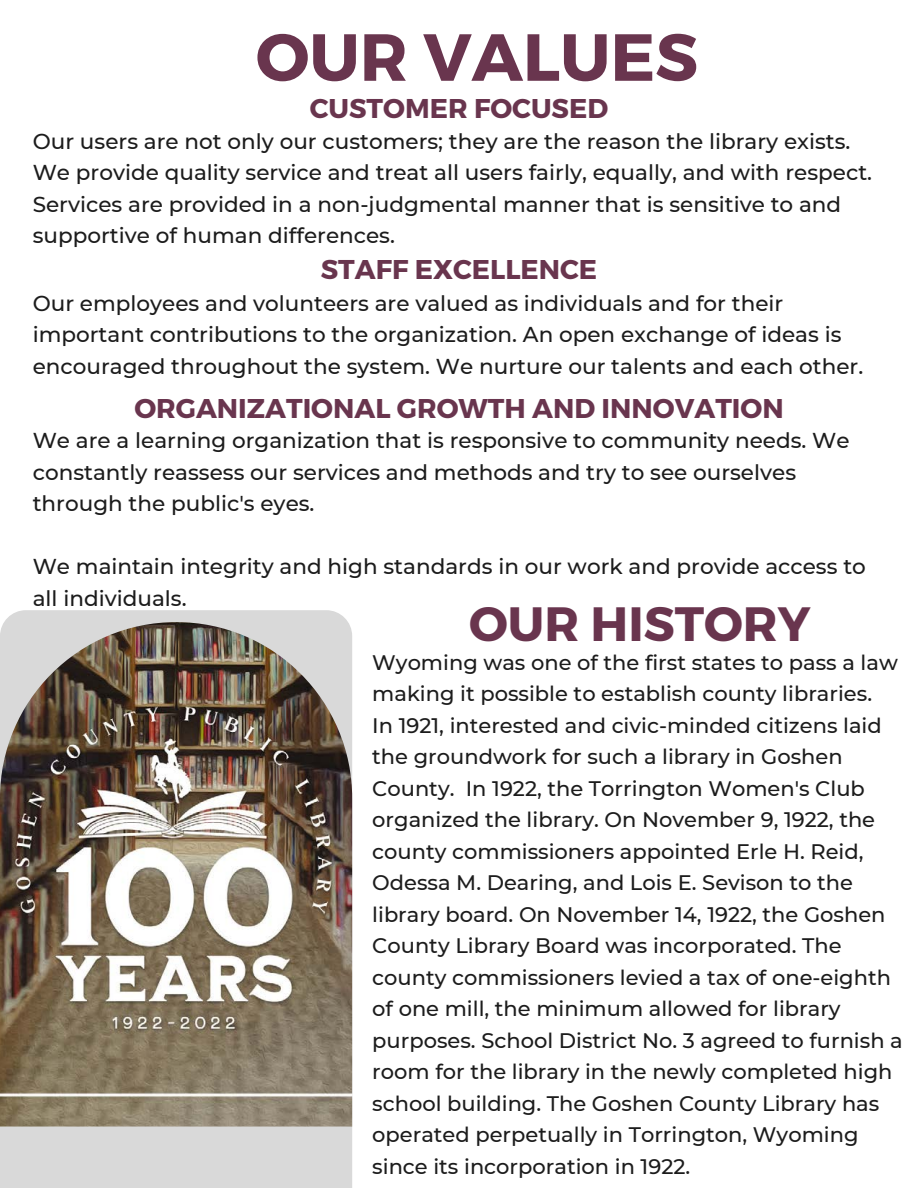
<style>
.page{position:relative;width:918px;height:1188px;background:#fff}
.page>*{position:absolute;margin:0;border:0;box-sizing:border-box;transform-origin:0 0}
.t1{font:700 66.45px "Montserrat";color:#69354e}
.t2{font:700 48.15px "Montserrat";color:#69354e}
.t3{font:700 27.15px "Montserrat";color:#69354e}
.t4{font:500 21.45px/31.5px "Montserrat";color:#1c1c1c}
.t5{font:500 21px/31.5px "Montserrat";color:#1c1c1c}
</style>
<div class="page">
<div style="left:0;top:610px;width:352px;height:578px;background:#d9d9d9"></div>
<img style="left:0;top:622px;width:352px;height:504px">
<h1 class="t1" style="left:256px;top:14px;width:444px">OUR VALUES</h1>
<p class="t3" style="left:310px;top:90px;width:300px">CUSTOMER FOCUSED</p>
<p class="t4" style="left:33px;top:125px;width:841px">Our users are not only our customers; they are the reason the library exists.<br>We provide quality service and treat all users fairly, equally, and with respect.<br>Services are provided in a non-judgmental manner that is sensitive to and supportive of human differences.</p>
<p class="t3" style="left:321px;top:252px;width:278px">STAFF EXCELLENCE</p>
<p class="t4" style="left:33px;top:287px;width:832px">Our employees and volunteers are valued as individuals and for their important contributions to the organization. An open exchange of ideas is encouraged throughout the system. We nurture our talents and each other.</p>
<p class="t3" style="left:134px;top:390px;width:651px">ORGANIZATIONAL GROWTH AND INNOVATION</p>
<p class="t4" style="left:33px;top:425px;width:818px">We are a learning organization that is responsive to community needs. We constantly reassess our services and methods and try to see ourselves through the public's eyes.</p>
<p class="t4" style="left:33px;top:551px;width:835px">We maintain integrity and high standards in our work and provide access to all individuals.</p>
<h2 class="t2" style="left:469px;top:592px;width:343px">OUR HISTORY</h2>
<p class="t5" style="left:372px;top:647px;width:532px">Wyoming was one of the first states to pass a law making it possible to establish county libraries.<br>In 1921, interested and civic-minded citizens laid the groundwork for such a library in Goshen County. In 1922, the Torrington Women's Club organized the library. On November 9, 1922, the county commissioners appointed Erle H. Reid, Odessa M. Dearing, and Lois E. Sevison to the library board. On November 14, 1922, the Goshen County Library Board was incorporated. The county commissioners levied a tax of one-eighth of one mill, the minimum allowed for library purposes. School District No. 3 agreed to furnish a room for the library in the newly completed high school building. The Goshen County Library has operated perpetually in Torrington, Wyoming since its incorporation in 1922.</p>
</div>
